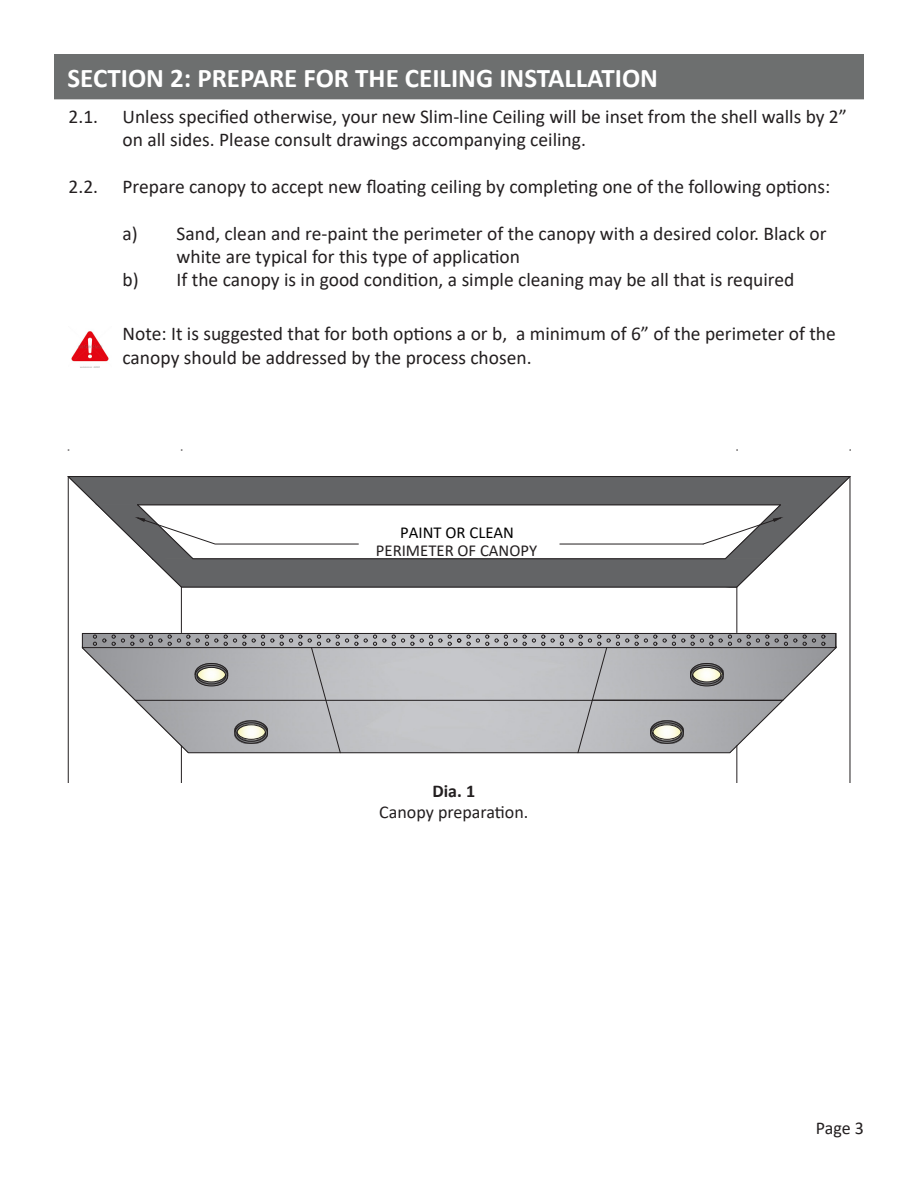
<style>
.page{position:relative;width:918px;height:1188px;background:#fff}
.page>*{position:absolute;margin:0;border:0;box-sizing:border-box;transform-origin:0 0}
.t1{font:700 27px "Calibri";color:#fff}
.t2{font:19.5px/23.4px "Calibri";color:#231f20}
.t3{font:18px "Calibri";color:#231f20}
.t4{font:700 18px "Calibri";color:#231f20}
.t5{font:16.65px/17.9px "Calibri";color:#231f20;text-align:center}
.s1{color:#000}
</style>
<div class="page">
<img style="left:83px;top:634px;width:752px;height:12px">
<hr style="left:82px;top:633px;width:754px;height:1px;background:#231f20">
<svg style="left:81px;top:646px;width:756px;height:108px"></svg>
<hr style="left:135px;top:700px;width:648px;height:1px;background:#231f20">
<svg style="left:82px;top:634px;width:1px;height:14px"></svg>
<svg style="left:68px;top:476px;width:783px;height:112px"></svg>
<hr style="left:560px;top:544px;width:143px;height:1px;background:#231f20">
<hr style="left:181px;top:587px;width:1px;height:46px;background:#231f20">
<hr style="left:181px;top:746px;width:1px;height:37px;background:#231f20">
<hr style="left:736px;top:587px;width:1px;height:46px;background:#231f20">
<hr style="left:736px;top:746px;width:1px;height:37px;background:#231f20">
<hr style="left:850px;top:477px;width:1px;height:306px;background:#231f20">
<hr style="left:68px;top:477px;width:1px;height:306px;background:#231f20">
<svg style="left:194px;top:663px;width:35px;height:24px"></svg>
<svg style="left:234px;top:720px;width:34px;height:24px"></svg>
<svg style="left:690px;top:663px;width:34px;height:24px"></svg>
<svg style="left:650px;top:720px;width:34px;height:24px"></svg>
<svg style="left:420px;top:635px;width:22px;height:11px"></svg>
<svg style="left:364px;top:635px;width:22px;height:11px"></svg>
<svg style="left:392px;top:635px;width:22px;height:11px"></svg>
<svg style="left:224px;top:635px;width:22px;height:11px"></svg>
<svg style="left:252px;top:635px;width:22px;height:11px"></svg>
<svg style="left:280px;top:635px;width:22px;height:11px"></svg>
<svg style="left:308px;top:635px;width:50px;height:119px"></svg>
<svg style="left:140px;top:635px;width:22px;height:11px"></svg>
<svg style="left:168px;top:635px;width:22px;height:11px"></svg>
<svg style="left:196px;top:635px;width:22px;height:11px"></svg>
<svg style="left:93px;top:635px;width:13px;height:11px"></svg>
<svg style="left:112px;top:635px;width:22px;height:11px"></svg>
<svg style="left:835px;top:634px;width:1px;height:14px"></svg>
<svg style="left:663px;top:635px;width:22px;height:11px"></svg>
<svg style="left:635px;top:635px;width:22px;height:11px"></svg>
<svg style="left:551px;top:635px;width:78px;height:119px"></svg>
<svg style="left:747px;top:635px;width:22px;height:11px"></svg>
<svg style="left:719px;top:635px;width:22px;height:11px"></svg>
<svg style="left:691px;top:635px;width:22px;height:11px"></svg>
<svg style="left:803px;top:635px;width:22px;height:11px"></svg>
<svg style="left:775px;top:635px;width:22px;height:11px"></svg>
<svg style="left:448px;top:635px;width:97px;height:11px"></svg>
<div style="left:54px;top:54px;width:810px;height:45px;background:#6d6f6f"></div>
<img style="left:71px;top:331px;width:38px;height:37px">
<p class="t1" style="left:68px;top:59px;width:592px">SECTION 2: PREPARE FOR THE CEILING INSTALLATION</p>
<p class="t2" style="left:69px;top:104px;width:31px">2.1.</p>
<p class="t2" style="left:123px;top:104px;width:726px">Unless specified otherwise, your new Slim-line Ceiling will be inset from the shell walls by 2” on all sides. Please consult drawings accompanying ceiling.</p>
<p class="t2" style="left:69px;top:174px;width:31px">2.2.</p>
<p class="t2" style="left:123px;top:174px;width:709px">Prepare canopy to accept new floating ceiling by completing one of the following options:</p>
<p class="t2" style="left:177px;top:221px;width:651px;text-indent:-54px">a) Sand, clean and re-paint the perimeter of the canopy with a desired color. Black or white are typical for this type of application</p>
<p class="t2" style="left:123px;top:268px;width:673px">b) If the canopy is in good condition, a simple cleaning may be all that is required</p>
<p class="t2" style="left:123px;top:322px;width:715px">Note: It is suggested that for both options a or b, a minimum of 6” of the perimeter of the canopy should be addressed by the process chosen.</p>
<p class="t5" style="left:376px;top:523px;width:163px"><span class="s1">PAINT OR CLEAN<br></span>PERIMETER OF CANOPY</p>
<p class="t4" style="left:433px;top:778px;width:44px">Dia. 1</p>
<p class="t3" style="left:379px;top:800px;width:151px">Canopy preparation.</p>
<p class="t3" style="left:816px;top:1116px;width:50px">Page 3</p>
</div>
